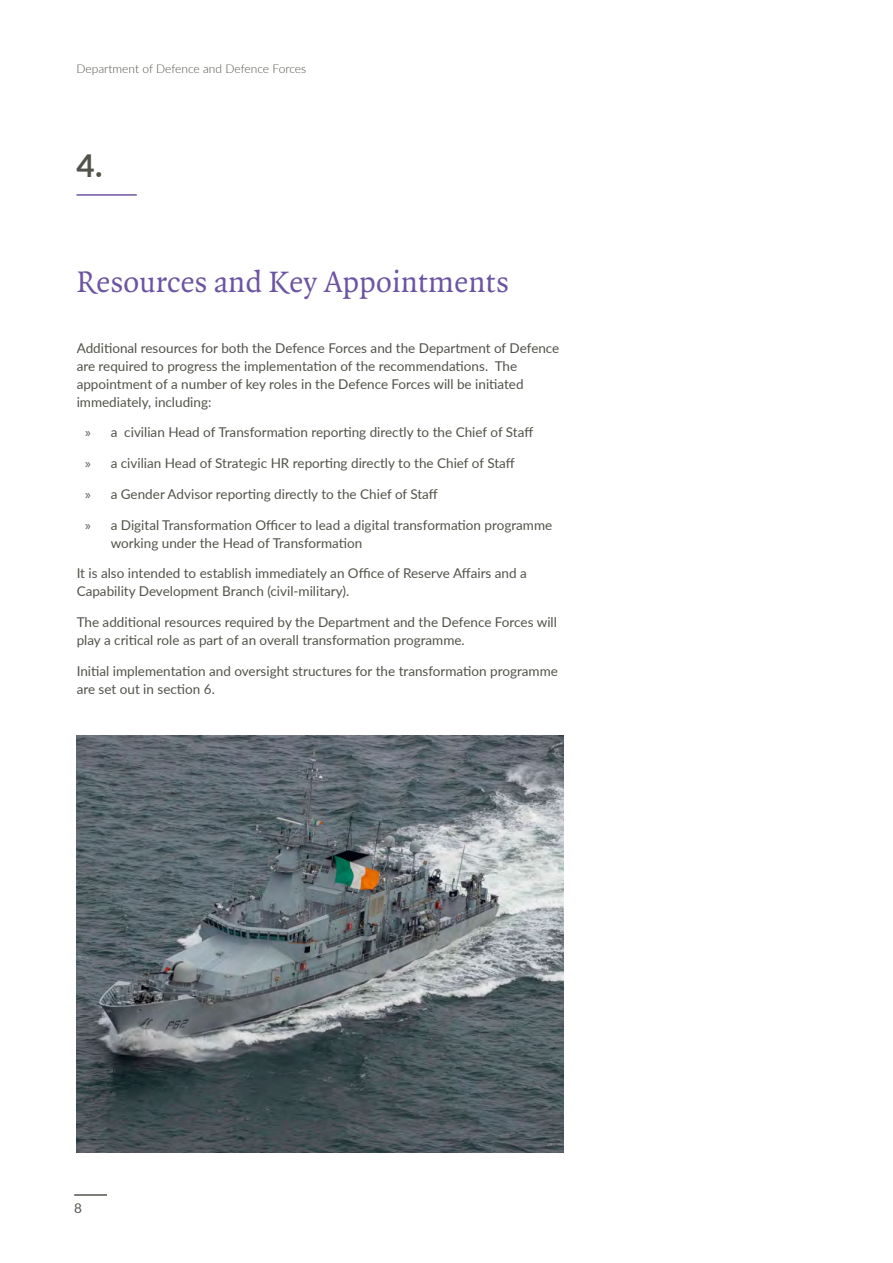
<style>
.page{position:relative;width:893px;height:1263px;background:#fff}
.page>*{position:absolute;margin:0;border:0;box-sizing:border-box;transform-origin:0 0}
.t1{font:31.5px "Quadraat Pro";color:#6c54a3}
.t2{font:700 31.5px "Lato";color:#51534a}
.t3{font:13.5px/18px "Lato";color:#51534a}
.t4{font:300 12px "Lato";color:#51534a}
.s1{font-family:"Myriad Pro"}
</style>
<div class="page">
<hr style="left:74px;top:1194px;width:33px;height:2px;background:#51534a">
<hr style="left:76px;top:194px;width:61px;height:2px;background:#6c54a3">
<img style="left:77px;top:736px;width:486px;height:416px">
<p class="t4" style="left:77px;top:61px;width:231px">Department of Defence and Defence Forces</p>
<h1 class="t2" style="left:76px;top:143px;width:28px">4.</h1>
<h1 class="t1" style="left:77px;top:261px;width:434px">Resources and Key Appointments</h1>
<p class="t3" style="left:77px;top:338px;width:484px">Additional resources for both the Defence Forces and the Department of Defence are required to progress the implementation of the recommendations. The appointment of a number of key roles in the Defence Forces will be initiated immediately, including:</p>
<p class="t3" style="left:85px;top:423px;width:450px"><span class="s1">»</span> a civilian Head of Transformation reporting directly to the Chief of Staff</p>
<p class="t3" style="left:85px;top:454px;width:431px"><span class="s1">»</span> a civilian Head of Strategic HR reporting directly to the Chief of Staff</p>
<p class="t3" style="left:85px;top:484px;width:354px"><span class="s1">»</span> a Gender Advisor reporting directly to the Chief of Staff</p>
<p class="t3" style="left:111px;top:515px;width:443px;text-indent:-26px"><span class="s1">»</span> a Digital Transformation Officer to lead a digital transformation programme working under the Head of Transformation</p>
<p class="t3" style="left:77px;top:564px;width:452px">It is also intended to establish immediately an Office of Reserve Affairs and a<br>Capability Development Branch (civil-military).</p>
<p class="t3" style="left:77px;top:613px;width:482px">The additional resources required by the Department and the Defence Forces will play a critical role as part of an overall transformation programme.</p>
<p class="t3" style="left:77px;top:661px;width:483px">Initial implementation and oversight structures for the transformation programme are set out in section 6.</p>
<p class="t3" style="left:74px;top:1199px;width:9px">8</p>
</div>
